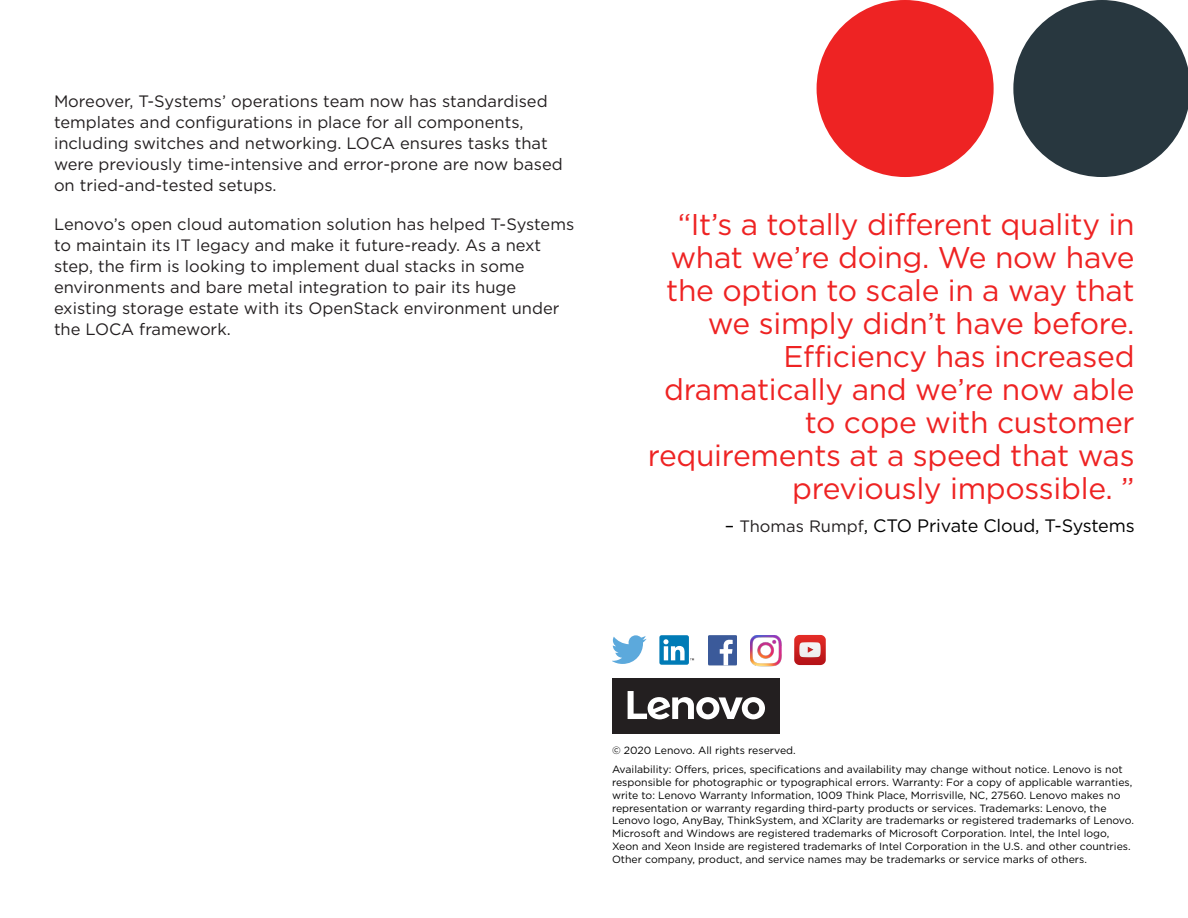
<style>
.page{position:relative;width:1188px;height:918px;background:#fff}
.page>*{position:absolute;margin:0;border:0;box-sizing:border-box;transform-origin:0 0}
.First_level_head__co{font:30px/33px "Gotham";letter-spacing:-.01em;color:#ee2323;text-align:right}
.First_level_head__co-2{font:18px "Gotham";letter-spacing:-.01em;color:#000}
.Body{font:16.5px/21px "Gotham";color:#231f20}
.Legal{font:10.5px/12.8px "Gotham";color:#000}
.s1{font-size:16.5px;color:#231f20}
</style>
<div class="page">
<div style="left:612px;top:678px;width:168px;height:56px;background:#231f20"></div>
<svg style="left:628px;top:691px;width:137px;height:28px"></svg>
<svg style="left:612px;top:635px;width:34px;height:29px"></svg>
<div style="left:659px;top:635px;width:30px;height:30px;background:#007bb6;border-radius:2px"></div>
<svg style="left:663px;top:639px;width:31px;height:21px"></svg>
<div style="left:708px;top:635px;width:29px;height:30px;background:#3b5a9a;border-radius:2px"></div>
<svg style="left:720px;top:640px;width:13px;height:25px"></svg>
<img style="left:794px;top:635px;width:32px;height:30px">
<img style="left:750px;top:635px;width:32px;height:32px">
<svg style="left:1013px;top:0;width:175px;height:177px"></svg>
<div style="left:817px;top:0;width:177px;height:177px;background:#ee2323;border-radius:50%"></div>
<p class="Body" style="left:54px;top:90px;width:510px">Moreover, T-Systems’ operations team now has standardised templates and configurations in place for all components, including switches and networking. LOCA ensures tasks that were previously time-intensive and error-prone are now based on tried-and-tested setups.</p>
<p class="Body" style="left:54px;top:213px;width:522px">Lenovo’s open cloud automation solution has helped T-Systems to maintain its IT legacy and make it future-ready. As a next step, the firm is looking to implement dual stacks in some environments and bare metal integration to pair its huge existing storage estate with its OpenStack environment under the LOCA framework.</p>
<p class="First_level_head__co" style="left:648px;top:207px;width:488px">“It’s a totally different quality in what we’re doing. We now have the option to scale in a way that we simply didn’t have before.<br>Efficiency has increased dramatically and we’re now able to cope with customer requirements at a speed that was previously impossible. ”</p>
<p class="First_level_head__co-2" style="left:725px;top:514px;width:411px">– <span class="s1">Thomas Rumpf</span>, CTO Private Cloud, T-Systems</p>
<p class="Legal" style="left:612px;top:744px;width:185px">© 2020 Lenovo. All rights reserved.</p>
<p class="Legal" style="left:612px;top:763px;width:523px">Availability: Offers, prices, specifications and availability may change without notice. Lenovo is not responsible for photographic or typographical errors. Warranty: For a copy of applicable warranties, write to: Lenovo Warranty Information, 1009 Think Place, Morrisville, NC, 27560. Lenovo makes no representation or warranty regarding third-party products or services. Trademarks: Lenovo, the Lenovo logo, AnyBay, ThinkSystem, and XClarity are trademarks or registered trademarks of Lenovo.<br>Microsoft and Windows are registered trademarks of Microsoft Corporation. Intel, the Intel logo, Xeon and Xeon Inside are registered trademarks of Intel Corporation in the U.S. and other countries.<br>Other company, product, and service names may be trademarks or service marks of others.</p>
</div>
